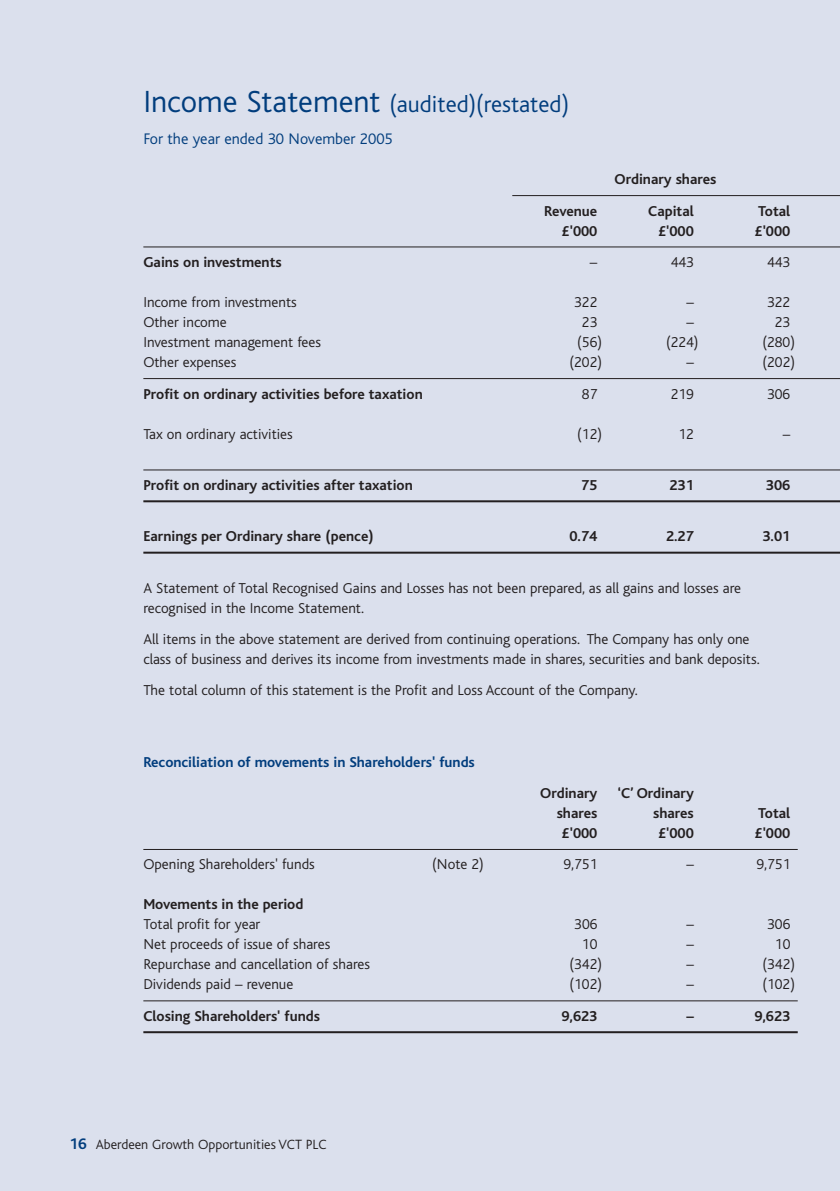
<style>
.page{position:relative;width:840px;height:1191px;background:#fff}
.page>*{position:absolute;margin:0;border:0;box-sizing:border-box;transform-origin:0 0}
.t1{font:300 24px "Bliss";color:#013d7d}
.t2{font:300 16px "Bliss";color:#013d7d}
.t3{font:300 15px/20px "Bliss";color:#231f20}
.t4{font:700 15px "Bliss";color:#231f20}
.t5{font:700 15px "Bliss";color:#013d7d}
.t6{font:300 14px "Bliss";color:#231f20}
.s1{font-size:32px}
.s2{font-weight:700;font-size:16px;color:#013d7d}
</style>
<div class="page">
<div style="left:0;top:0;width:839px;height:1191px;background:#dbe0ed"></div>
<hr style="left:512px;top:195px;width:327px;height:1px;background:#231f20">
<hr style="left:143px;top:246px;width:696px;height:1px;background:#231f20">
<hr style="left:143px;top:378px;width:696px;height:1px;background:#231f20">
<hr style="left:143px;top:469px;width:696px;height:1px;background:#231f20">
<hr style="left:143px;top:500px;width:696px;height:2px;background:#231f20">
<hr style="left:143px;top:551px;width:696px;height:2px;background:#231f20">
<hr style="left:143px;top:849px;width:654px;height:1px;background:#231f20">
<hr style="left:143px;top:1000px;width:654px;height:1px;background:#231f20">
<hr style="left:143px;top:1031px;width:654px;height:2px;background:#231f20">
<h1 class="t1" style="left:143px;top:95px;width:427px"><span class="s1">Income Statement</span> (audited)(restated)</h1>
<p class="t2" style="left:143px;top:133px;width:251px">For the year ended 30 November 2005</p>
<p class="t4" style="left:614px;top:174px;width:103px">Ordinary shares</p>
<p class="t4" style="left:544px;top:205px;width:55px">Revenue</p>
<p class="t4" style="left:648px;top:205px;width:47px">Capital</p>
<p class="t4" style="left:757px;top:205px;width:34px">Total</p>
<p class="t4" style="left:561px;top:225px;width:37px">£'000</p>
<p class="t4" style="left:657px;top:225px;width:37px">£'000</p>
<p class="t4" style="left:754px;top:225px;width:37px">£'000</p>
<p class="t4" style="left:143px;top:257px;width:140px">Gains on investments</p>
<p class="t3" style="left:589px;top:254px;width:9px">–</p>
<p class="t3" style="left:670px;top:254px;width:25px">443</p>
<p class="t3" style="left:766px;top:254px;width:25px">443</p>
<p class="t3" style="left:143px;top:294px;width:155px">Income from investments</p>
<p class="t3" style="left:574px;top:294px;width:25px">322</p>
<p class="t3" style="left:686px;top:294px;width:9px">–</p>
<p class="t3" style="left:766px;top:294px;width:25px">322</p>
<p class="t3" style="left:143px;top:314px;width:85px">Other income</p>
<p class="t3" style="left:581px;top:314px;width:17px">23</p>
<p class="t3" style="left:686px;top:314px;width:9px">–</p>
<p class="t3" style="left:774px;top:314px;width:17px">23</p>
<p class="t3" style="left:143px;top:334px;width:179px">Investment management fees</p>
<p class="t3" style="left:577px;top:334px;width:26px">(56)</p>
<p class="t3" style="left:665px;top:334px;width:34px">(224)</p>
<p class="t3" style="left:762px;top:334px;width:34px">(280)</p>
<p class="t3" style="left:143px;top:354px;width:94px">Other expenses</p>
<p class="t3" style="left:569px;top:354px;width:34px">(202)</p>
<p class="t3" style="left:686px;top:354px;width:9px">–</p>
<p class="t3" style="left:762px;top:354px;width:34px">(202)</p>
<p class="t4" style="left:143px;top:388px;width:281px">Profit on ordinary activities before taxation</p>
<p class="t3" style="left:581px;top:385px;width:17px">87</p>
<p class="t3" style="left:670px;top:385px;width:25px">219</p>
<p class="t3" style="left:766px;top:385px;width:25px">306</p>
<p class="t3" style="left:143px;top:425px;width:151px">Tax on ordinary activities</p>
<p class="t3" style="left:577px;top:425px;width:26px">(12)</p>
<p class="t3" style="left:678px;top:425px;width:17px">12</p>
<p class="t3" style="left:782px;top:425px;width:9px">–</p>
<p class="t4" style="left:143px;top:479px;width:271px">Profit on ordinary activities after taxation</p>
<p class="t4" style="left:581px;top:479px;width:18px">75</p>
<p class="t4" style="left:669px;top:479px;width:26px">231</p>
<p class="t4" style="left:765px;top:479px;width:26px">306</p>
<p class="t4" style="left:143px;top:531px;width:232px">Earnings per Ordinary share (pence)</p>
<p class="t4" style="left:569px;top:531px;width:29px">0.74</p>
<p class="t4" style="left:665px;top:531px;width:29px">2.27</p>
<p class="t4" style="left:762px;top:531px;width:29px">3.01</p>
<p class="t3" style="left:143px;top:579px;width:599px">A Statement of Total Recognised Gains and Losses has not been prepared, as all gains and losses are recognised in the Income Statement.</p>
<p class="t3" style="left:143px;top:630px;width:617px">All items in the above statement are derived from continuing operations. The Company has only one class of business and derives its income from investments made in shares, securities and bank deposits.</p>
<p class="t3" style="left:143px;top:682px;width:495px">The total column of this statement is the Profit and Loss Account of the Company.</p>
<p class="t5" style="left:143px;top:756px;width:333px">Reconciliation of movements in Shareholders' funds</p>
<p class="t4" style="left:540px;top:787px;width:59px">Ordinary</p>
<p class="t4" style="left:617px;top:787px;width:78px">‘C’ Ordinary</p>
<p class="t4" style="left:556px;top:807px;width:42px">shares</p>
<p class="t4" style="left:652px;top:807px;width:42px">shares</p>
<p class="t4" style="left:757px;top:807px;width:34px">Total</p>
<p class="t4" style="left:561px;top:827px;width:37px">£'000</p>
<p class="t4" style="left:657px;top:827px;width:37px">£'000</p>
<p class="t4" style="left:754px;top:827px;width:37px">£'000</p>
<p class="t3" style="left:143px;top:856px;width:173px">Opening Shareholders' funds</p>
<p class="t3" style="left:432px;top:856px;width:53px">(Note 2)</p>
<p class="t3" style="left:563px;top:856px;width:35px">9,751</p>
<p class="t3" style="left:686px;top:856px;width:9px">–</p>
<p class="t3" style="left:756px;top:856px;width:35px">9,751</p>
<p class="t4" style="left:143px;top:899px;width:161px">Movements in the period</p>
<p class="t3" style="left:143px;top:916px;width:118px">Total profit for year</p>
<p class="t3" style="left:574px;top:916px;width:25px">306</p>
<p class="t3" style="left:686px;top:916px;width:9px">–</p>
<p class="t3" style="left:766px;top:916px;width:25px">306</p>
<p class="t3" style="left:143px;top:936px;width:188px">Net proceeds of issue of shares</p>
<p class="t3" style="left:581px;top:936px;width:17px">10</p>
<p class="t3" style="left:686px;top:936px;width:9px">–</p>
<p class="t3" style="left:774px;top:936px;width:17px">10</p>
<p class="t3" style="left:143px;top:956px;width:228px">Repurchase and cancellation of shares</p>
<p class="t3" style="left:569px;top:956px;width:34px">(342)</p>
<p class="t3" style="left:686px;top:956px;width:9px">–</p>
<p class="t3" style="left:762px;top:956px;width:34px">(342)</p>
<p class="t3" style="left:143px;top:976px;width:151px">Dividends paid – revenue</p>
<p class="t3" style="left:569px;top:976px;width:34px">(102)</p>
<p class="t3" style="left:686px;top:976px;width:9px">–</p>
<p class="t3" style="left:762px;top:976px;width:34px">(102)</p>
<p class="t4" style="left:143px;top:1010px;width:178px">Closing Shareholders' funds</p>
<p class="t4" style="left:561px;top:1010px;width:37px">9,623</p>
<p class="t4" style="left:686px;top:1010px;width:9px">–</p>
<p class="t4" style="left:754px;top:1010px;width:37px">9,623</p>
<p class="t6" style="left:70px;top:1139px;width:258px"><span class="s2">16</span> Aberdeen Growth Opportunities VCT PLC</p>
</div>
